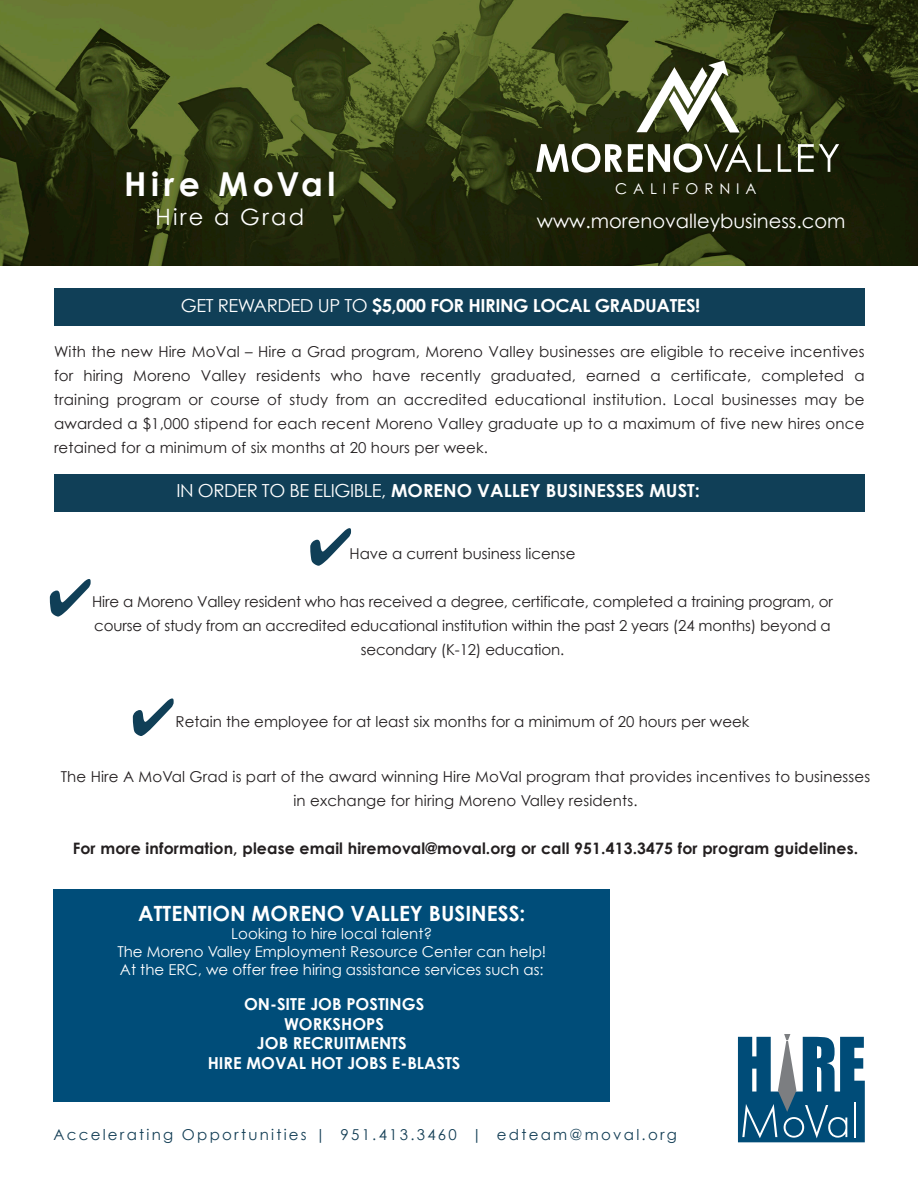
<style>
.page{position:relative;width:918px;height:1188px;background:#fff}
.page>*{position:absolute;margin:0;border:0;box-sizing:border-box;transform-origin:0 0}
.t1{font:700 33px "Century Gothic";letter-spacing:.14em;color:#fff}
.t2{font:22.5px "Century Gothic";letter-spacing:.1em;color:#fff}
.t3{font:700 21px "Century Gothic";color:#fff}
.t4{font:19.5px "Century Gothic";color:#fff}
.t5{font:700 18px "Century Gothic";color:#fff}
.t6{font:700 18px "Century Gothic";letter-spacing:-.025em;color:#fff}
.t7{font:700 16.5px "Century Gothic";color:#fff}
.t8{font:700 15.75px "Century Gothic";letter-spacing:.01em;color:#231f20}
.t9{font:15px/24px "Century Gothic";color:#231f20;text-align:center}
.t10{font:15px "Century Gothic";color:#fff}
.t11{font:15px "Century Gothic";letter-spacing:.15em;color:#133e55}
.t12{font:14.85px "Century Gothic";letter-spacing:.4em;color:#fff}
.s1{font-weight:400}
</style>
<div class="page">
<img style="left:0;top:0;width:918px;height:266px">
<div style="left:54px;top:288px;width:811px;height:37px;background:#103f57"></div>
<div style="left:54px;top:475px;width:811px;height:37px;background:#103f57"></div>
<svg style="left:738px;top:1034px;width:127px;height:108px"></svg>
<svg style="left:636px;top:61px;width:104px;height:71px"></svg>
<svg style="left:536px;top:143px;width:216px;height:30px"></svg>
<svg style="left:758px;top:144px;width:13px;height:28px"></svg>
<svg style="left:778px;top:144px;width:13px;height:28px"></svg>
<svg style="left:798px;top:144px;width:41px;height:28px"></svg>
<div style="left:53px;top:889px;width:557px;height:212px;background:#004d79"></div>
<p class="t1" style="left:124px;top:163px;width:213px">Hire MoVal</p>
<p class="t2" style="left:155px;top:203px;width:150px">Hire a Grad</p>
<p class="t12" style="left:615px;top:180px;width:143px">CALIFORNIA</p>
<p class="t4" style="left:537px;top:209px;width:310px">www.morenovalleybusiness.com</p>
<p class="t6" style="left:181px;top:294px;width:521px"><span class="s1">GET REWARDED UP TO</span> $5,000 FOR HIRING LOCAL GRADUATES!</p>
<p class="t9" style="left:54px;top:340px;width:812px;text-align:justify">With the new Hire MoVal – Hire a Grad program, Moreno Valley businesses are eligible to receive incentives for hiring Moreno Valley residents who have recently graduated, earned a certificate, completed a training program or course of study from an accredited educational institution. Local businesses may be awarded a $1,000 stipend for each recent Moreno Valley graduate up to a maximum of five new hires once retained for a minimum of six months at 20 hours per week.</p>
<p class="t5" style="left:177px;top:479px;width:525px"><span class="s1">IN ORDER TO BE ELIGIBLE,</span> MORENO VALLEY BUSINESSES MUST:</p>
<p class="t9" style="left:349px;top:541px;width:228px">Have a current business license</p>
<p class="t9" style="left:92px;top:589px;width:742px">Hire a Moreno Valley resident who has received a degree, certificate, completed a training program, or course of study from an accredited educational institution within the past 2 years (24 months) beyond a secondary (K-12) education.</p>
<p class="t9" style="left:176px;top:709px;width:575px">Retain the employee for at least six months for a minimum of 20 hours per week</p>
<p class="t9" style="left:61px;top:765px;width:811px">The Hire A MoVal Grad is part of the award winning Hire MoVal program that provides incentives to businesses in exchange for hiring Moreno Valley residents.</p>
<p class="t8" style="left:73px;top:839px;width:787px">For more information, please email hiremoval@moval.org or call 951.413.3475 for program guidelines.</p>
<p class="t3" style="left:138px;top:900px;width:389px">ATTENTION MORENO VALLEY BUSINESS:</p>
<p class="t10" style="left:231px;top:924px;width:203px">Looking to hire local talent?</p>
<p class="t10" style="left:117px;top:942px;width:430px">The Moreno Valley Employment Resource Center can help!</p>
<p class="t10" style="left:120px;top:960px;width:425px">At the ERC, we offer free hiring assistance services such as:</p>
<p class="t7" style="left:244px;top:993px;width:182px">ON-SITE JOB POSTINGS</p>
<p class="t7" style="left:284px;top:1013px;width:101px">WORKSHOPS</p>
<p class="t7" style="left:257px;top:1033px;width:151px">JOB RECRUITMENTS</p>
<p class="t7" style="left:208px;top:1053px;width:254px">HIRE MOVAL HOT JOBS E-BLASTS</p>
<p class="t11" style="left:53px;top:1126px;width:625px">Accelerating Opportunities | 951.413.3460 | edteam@moval.org</p>
</div>
